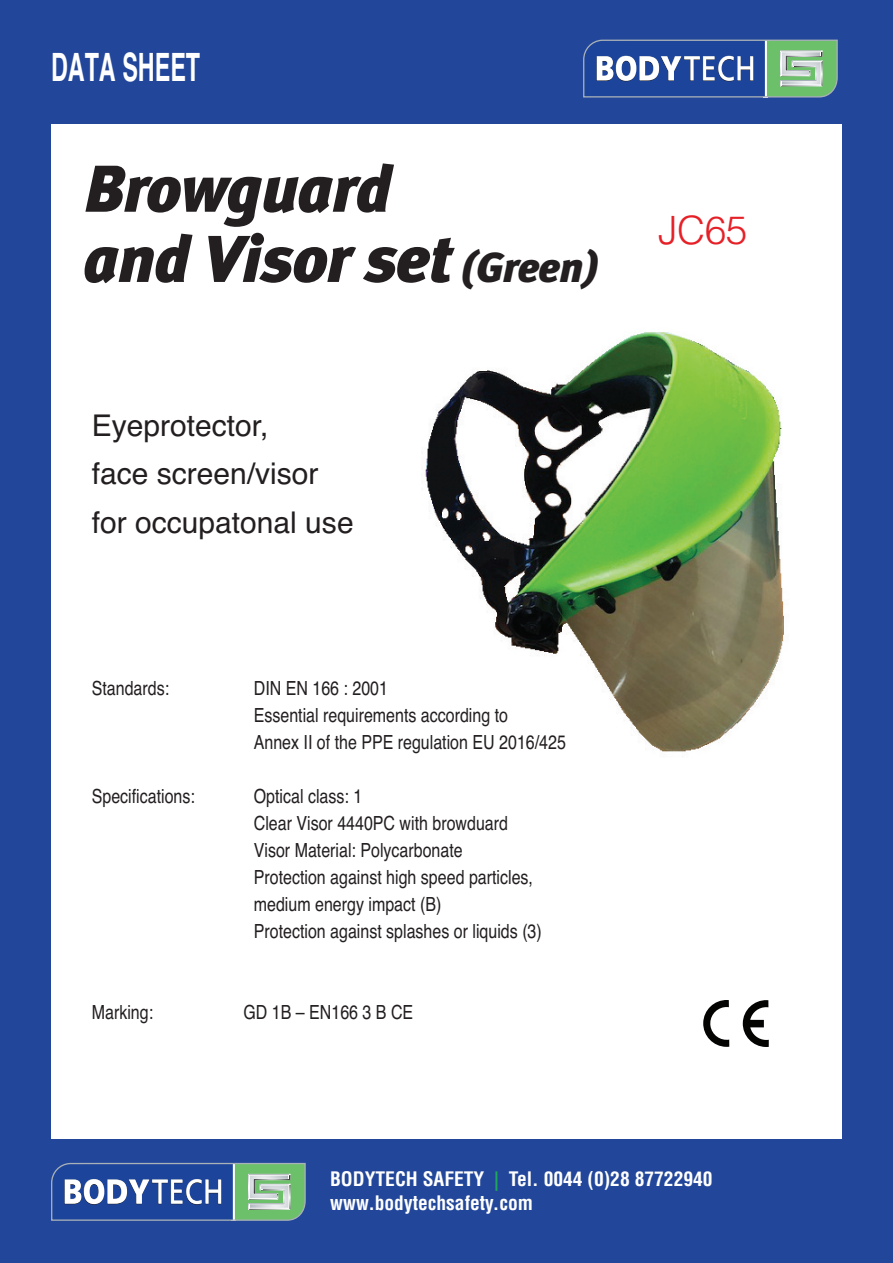
<style>
.page{position:relative;width:893px;height:1263px;background:#22469a}
.page>*{position:absolute;margin:0;border:0;box-sizing:border-box;transform-origin:0 0}
.t1{font:italic 900 66px/70.2px "Meta Plus";letter-spacing:-.015em;color:#231f20}
.t2{font:700 condensed 39px "Helvetica";color:#fff;scale:.73 1}
.t3{font:300 39px "Helvetica";color:#e52027}
.t4{font:30px/48px "Helvetica";color:#231f20}
.t5{font:condensed 19.5px/27px "Helvetica";color:#231f20}
.t6{font:700 condensed 19.5px/23.4px "Helvetica";color:#fff}
.s1{font-size:42px}
.s2{color:#1ea65b}
</style>
<div class="page">
<div style="left:51px;top:125px;width:791px;height:1014px;background:#fff"></div>
<img style="left:421px;top:332px;width:363px;height:420px">
<svg style="left:583px;top:40px;width:255px;height:58px"></svg>
<svg style="left:51px;top:1163px;width:255px;height:58px"></svg>
<svg style="left:703px;top:1000px;width:26px;height:47px"></svg>
<svg style="left:742px;top:1000px;width:27px;height:47px"></svg>
<h2 class="t2" style="left:51px;top:45px;width:206px">DATA SHEET</h2>
<h1 class="t1" style="left:84px;top:154px;width:516px">Browguard<br>and Visor set <span class="s1">(Green)</span></h1>
<h3 class="t4" style="left:92px;top:402px;width:263px">Eyeprotector,<br>face screen/visor for occupatonal use</h3>
<p class="t5" style="left:92px;top:674px;width:79px">Standards:</p>
<p class="t5" style="left:254px;top:674px;width:314px">DIN EN 166 : 2001<br>Essential requirements according to<br>Annex II of the PPE regulation EU 2016/425</p>
<p class="t5" style="left:92px;top:782px;width:105px">Specifications:</p>
<p class="t5" style="left:254px;top:782px;width:290px">Optical class: 1<br>Clear Visor 4440PC with browduard<br>Visor Material: Polycarbonate<br>Protection against high speed particles, medium energy impact (B)<br>Protection against splashes or liquids (3)</p>
<p class="t5" style="left:92px;top:998px;width:63px">Marking:</p>
<p class="t5" style="left:243px;top:998px;width:171px">GD 1B – EN166 3 B CE</p>
<h2 class="t3" style="left:658px;top:197px;width:91px">JC65</h2>
<p class="t6" style="left:330px;top:1169px;width:384px">BODYTECH SAFETY <span class="s2">|</span> Tel. 0044 (0)28 87722940 www.bodytechsafety.com</p>
</div>
